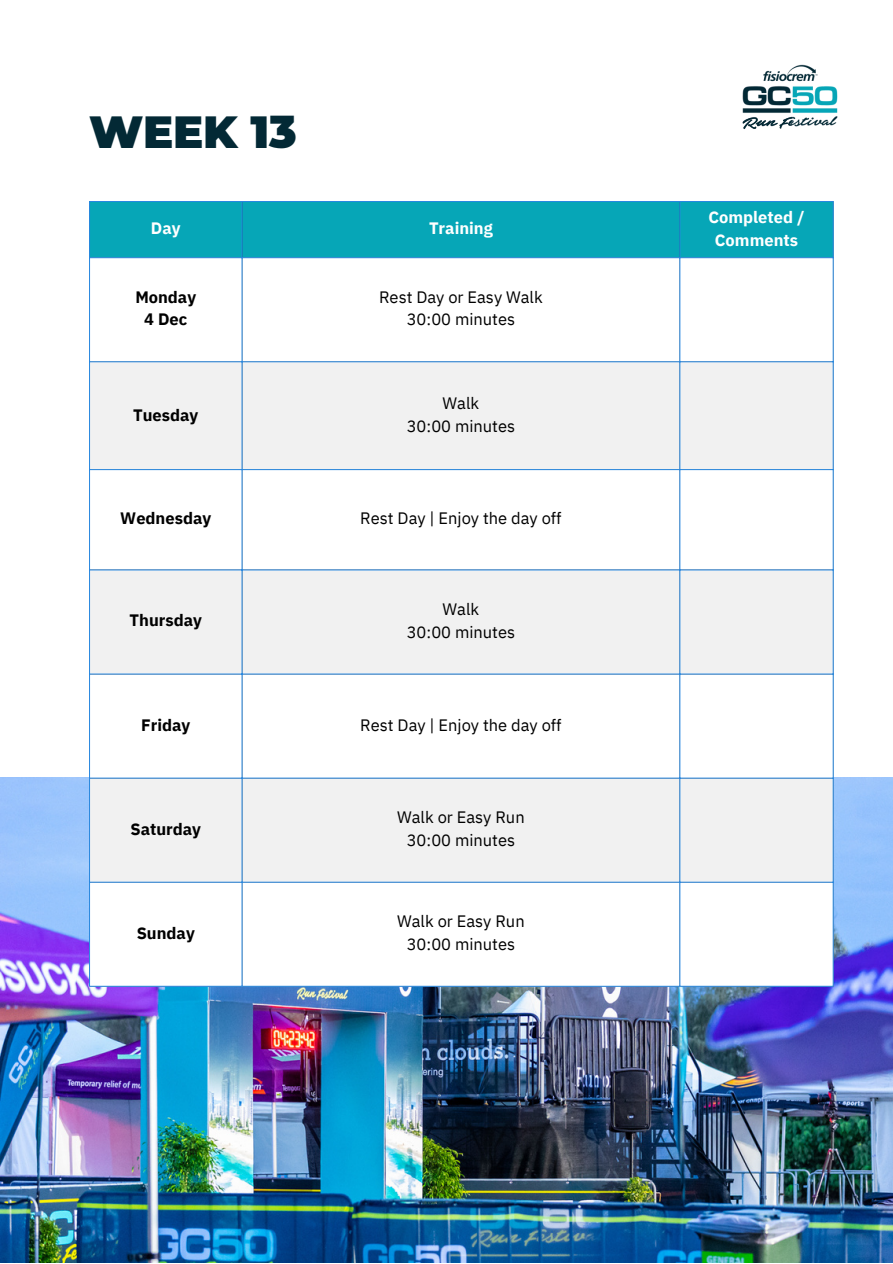
<style>
.page{position:relative;width:893px;height:1264px;background:#fff}
.page>*{position:absolute;margin:0;border:0;box-sizing:border-box;transform-origin:0 0}
.t1{font:900 45px "Montserrat";letter-spacing:-.005em;color:#032935}
.t2{font:16.5px "IBM Plex Sans";color:#000}
.t3{font:700 16.5px "IBM Plex Sans";color:#000}
.t4{font:700 16.5px/22.5px "IBM Plex Sans";color:#fff;text-align:center}
</style>
<div class="page">
<img style="left:0;top:777px;width:892px;height:485px">
<div style="left:90px;top:202px;width:742px;height:55px;background:#06a6b7"></div>
<svg style="left:90px;top:258px;width:742px;height:728px"></svg>
<svg style="left:90px;top:362px;width:742px;height:519px;fill:#f1f1f1"></svg>
<hr style="left:89px;top:202px;width:1px;height:784px;background:#2788e1">
<hr style="left:242px;top:202px;width:1px;height:784px;background:#2788e1">
<hr style="left:679px;top:202px;width:1px;height:784px;background:#2788e1">
<hr style="left:832px;top:202px;width:1px;height:784px;background:#2788e1">
<hr style="left:89px;top:201px;width:744px;height:1px;background:#2788e1">
<hr style="left:89px;top:257px;width:744px;height:1px;background:#2788e1">
<hr style="left:89px;top:361px;width:744px;height:1px;background:#2788e1">
<hr style="left:89px;top:469px;width:744px;height:1px;background:#2788e1">
<hr style="left:89px;top:569px;width:744px;height:1px;background:#2788e1">
<hr style="left:89px;top:673px;width:744px;height:1px;background:#2788e1">
<hr style="left:89px;top:777px;width:744px;height:1px;background:#2788e1">
<hr style="left:89px;top:881px;width:744px;height:1px;background:#2788e1">
<hr style="left:89px;top:986px;width:744px;height:1px;background:#2788e1">
<img style="left:742px;top:86px;width:49px;height:27px">
<img style="left:763px;top:64px;width:55px;height:18px">
<img style="left:792px;top:86px;width:45px;height:27px">
<img style="left:742px;top:116px;width:95px;height:13px">
<p class="t1" style="left:89px;top:104px;width:209px">WEEK 13</p>
<p class="t4" style="left:151px;top:217px;width:31px">Day</p>
<p class="t4" style="left:429px;top:217px;width:65px">Training</p>
<p class="t4" style="left:708px;top:206px;width:98px">Completed /<br>Comments</p>
<p class="t3" style="left:135px;top:286px;width:62px">Monday</p>
<p class="t3" style="left:144px;top:308px;width:45px">4 Dec</p>
<p class="t3" style="left:133px;top:403px;width:67px">Tuesday</p>
<p class="t2" style="left:379px;top:286px;width:165px">Rest Day or Easy Walk</p>
<p class="t2" style="left:406px;top:308px;width:110px">30:00 minutes</p>
<p class="t2" style="left:442px;top:392px;width:38px">Walk</p>
<p class="t2" style="left:406px;top:415px;width:110px">30:00 minutes</p>
<p class="t3" style="left:120px;top:507px;width:92px">Wednesday</p>
<p class="t2" style="left:360px;top:507px;width:203px">Rest Day | Enjoy the day off</p>
<p class="t3" style="left:129px;top:609px;width:74px">Thursday</p>
<p class="t2" style="left:442px;top:598px;width:38px">Walk</p>
<p class="t2" style="left:406px;top:620px;width:110px">30:00 minutes</p>
<p class="t3" style="left:141px;top:713px;width:51px">Friday</p>
<p class="t2" style="left:360px;top:713px;width:203px">Rest Day | Enjoy the day off</p>
<p class="t3" style="left:130px;top:817px;width:72px">Saturday</p>
<p class="t3" style="left:137px;top:921px;width:60px">Sunday</p>
<p class="t2" style="left:397px;top:806px;width:129px">Walk or Easy Run</p>
<p class="t2" style="left:406px;top:829px;width:110px">30:00 minutes</p>
<p class="t2" style="left:397px;top:910px;width:129px">Walk or Easy Run</p>
<p class="t2" style="left:406px;top:933px;width:110px">30:00 minutes</p>
</div>
